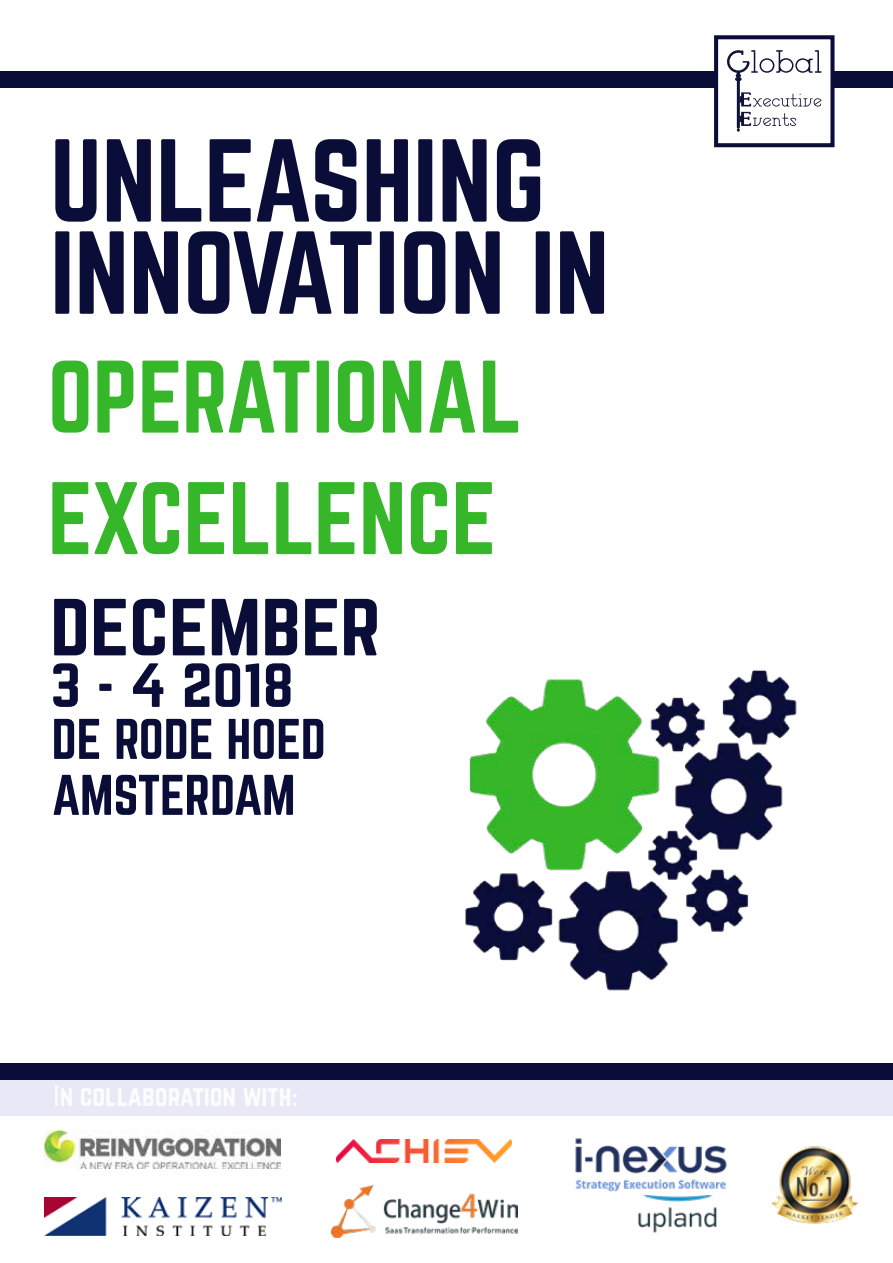
<style>
.page{position:relative;width:893px;height:1263px;background:#fff}
.page>*{position:absolute;margin:0;border:0;box-sizing:border-box;transform-origin:0 0}
.t1{font:103.05px/92.1px "Norwester";color:#0a0d38}
.t2{font:90px/121.5px "Norwester";color:#35b729}
.t3{font:70.65px "Norwester";color:#0a0d38;scale:1.13 1}
.t4{font:54.45px "Norwester";color:#0a0d38;scale:1.13 1}
.t5{font:50.1px/55.9px "Norwester";letter-spacing:-.01em;color:#0a0d38}
</style>
<div class="page">
<img style="left:465px;top:670px;width:332px;height:321px">
<div style="left:0;top:1064px;width:893px;height:16px;background:#0a0d38"></div>
<div style="left:0;top:71px;width:893px;height:16px;background:#0a0d38"></div>
<div style="left:716px;top:37px;width:116px;height:108px;background:#fff"></div>
<svg style="left:727px;top:50px;width:95px;height:82px"></svg>
<div style="left:714px;top:35px;width:120px;height:112px;border:4px solid #0a0d38"></div>
<div style="left:0;top:1080px;width:893px;height:35px;background:#e8e8f6"></div>
<img style="left:45px;top:1131px;width:235px;height:37px">
<img style="left:575px;top:1138px;width:152px;height:54px">
<img style="left:337px;top:1139px;width:174px;height:24px">
<img style="left:331px;top:1185px;width:186px;height:52px">
<img style="left:45px;top:1197px;width:237px;height:39px">
<img style="left:625px;top:1181px;width:102px;height:52px">
<img style="left:771px;top:1146px;width:89px;height:78px">
<p class="t1" style="left:50px;top:138px;width:560px">UNLEASHING<br>INNOVATION IN</p>
<p class="t2" style="left:48px;top:339px;width:476px">OPERATIONAL<br>EXCELLENCE</p>
<p class="t3" style="left:50px;top:593px;width:294px">DECEMBER</p>
<p class="t4" style="left:50px;top:659px;width:217px">3 - 4 2018</p>
<p class="t5" style="left:52px;top:713px;width:276px">DE RODE HOED<br>AMSTERDAM</p>
</div>
